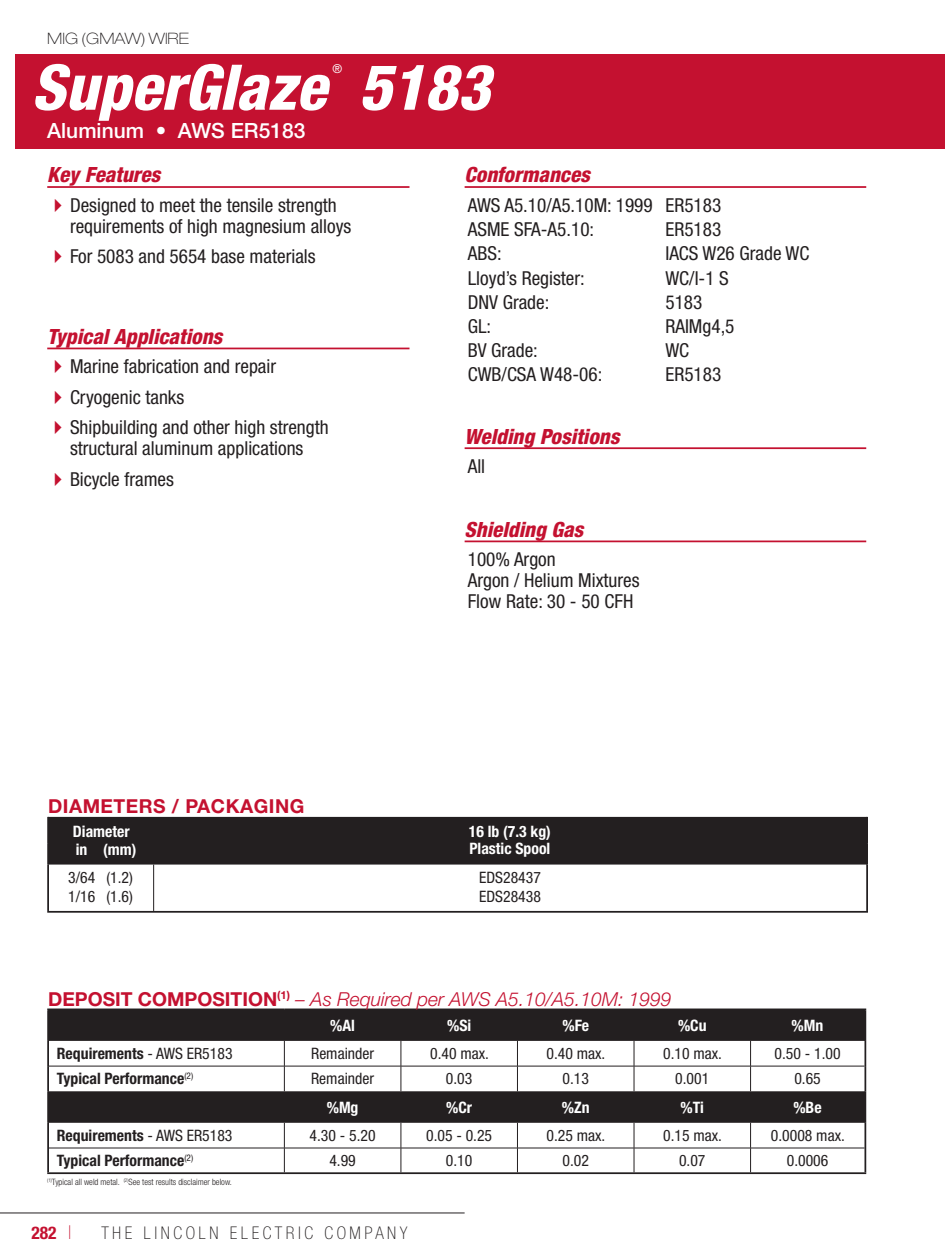
<style>
.page{position:relative;width:945px;height:1260px;background:#fff}
.page>*{position:absolute;margin:0;border:0;box-sizing:border-box;transform-origin:0 0}
.t1{font:italic 800 condensed 63px "Helvetica Neue";color:#fff}
.t2{font:italic 800 condensed 21px "Helvetica Neue";color:#c41130}
.t3{font:500 21px "Helvetica Neue LT Std";color:#fff}
.t4{font:condensed 19.25px/24.2px "Helvetica Neue";color:#231f20}
.t5{font:italic 300 19.25px "Helvetica Neue LT Std";color:#c41130}
.t6{font:700 19.25px "Helvetica Neue";letter-spacing:.025em;color:#c41130}
.t7{font:100 condensed 17.5px "Helvetica Neue";letter-spacing:.2em;color:#231f20}
.t8{font:700 condensed 17.5px "Helvetica Neue";color:#c41130}
.t9{font:condensed 15.75px/19.2px "Helvetica Neue";color:#231f20}
.t10{font:700 condensed 15.75px "Helvetica Neue";color:#231f20}
.t11{font:700 condensed 15.75px "Helvetica Neue";color:#fff}
.t12{font:100 expanded 15.75px "Helvetica Neue";color:#231f20}
.t13{font:condensed 12.25px "Helvetica Neue";color:#fff}
.t14{font:300 condensed 8.75px "Helvetica Neue";color:#231f20}
.s1{font-family:"Helvetica Neue";font-weight:700;font-style:normal}
.s2{font-weight:400}
.s3{font-weight:100;font-size:26.25px}
</style>
<div class="page">
<div style="left:16px;top:54px;width:929px;height:95px;background:#c41130"></div>
<hr style="left:0;top:1213px;width:465px;height:1px;background:#231f20">
<hr style="left:465px;top:447px;width:401px;height:2px;background:#c41130">
<hr style="left:47px;top:348px;width:363px;height:1px;background:#c41130">
<hr style="left:465px;top:186px;width:401px;height:2px;background:#c41130">
<hr style="left:465px;top:541px;width:401px;height:1px;background:#c41130">
<hr style="left:47px;top:186px;width:363px;height:2px;background:#c41130">
<div style="left:49px;top:817px;width:817px;height:48px;background:#231f20"></div>
<hr style="left:153px;top:865px;width:1px;height:46px;background:#231f20">
<hr style="left:47px;top:817px;width:2px;height:26px;background:#231f20">
<hr style="left:866px;top:817px;width:2px;height:26px;background:#231f20">
<hr style="left:866px;top:843px;width:2px;height:22px;background:#231f20">
<hr style="left:47px;top:843px;width:2px;height:22px;background:#231f20">
<hr style="left:47px;top:865px;width:2px;height:46px;background:#231f20">
<hr style="left:866px;top:865px;width:2px;height:46px;background:#231f20">
<hr style="left:47px;top:911px;width:821px;height:2px;background:#231f20">
<svg style="left:49px;top:1010px;width:815px;height:113px;fill:#231f20"></svg>
<hr style="left:49px;top:1148px;width:352px;height:1px;background:#231f20">
<svg style="left:284px;top:1123px;width:1px;height:49px"></svg>
<hr style="left:401px;top:1148px;width:116px;height:1px;background:#231f20">
<svg style="left:401px;top:1123px;width:1px;height:49px"></svg>
<hr style="left:517px;top:1148px;width:117px;height:1px;background:#231f20">
<svg style="left:517px;top:1123px;width:1px;height:49px"></svg>
<hr style="left:634px;top:1148px;width:117px;height:1px;background:#231f20">
<svg style="left:634px;top:1123px;width:1px;height:49px"></svg>
<hr style="left:751px;top:1148px;width:114px;height:1px;background:#231f20">
<svg style="left:750px;top:1123px;width:1px;height:49px"></svg>
<hr style="left:49px;top:1066px;width:352px;height:1px;background:#231f20">
<svg style="left:284px;top:1041px;width:1px;height:50px"></svg>
<hr style="left:401px;top:1066px;width:116px;height:1px;background:#231f20">
<svg style="left:401px;top:1041px;width:1px;height:50px"></svg>
<hr style="left:517px;top:1066px;width:117px;height:1px;background:#231f20">
<svg style="left:517px;top:1041px;width:1px;height:50px"></svg>
<hr style="left:634px;top:1066px;width:117px;height:1px;background:#231f20">
<svg style="left:634px;top:1041px;width:1px;height:50px"></svg>
<hr style="left:751px;top:1066px;width:114px;height:1px;background:#231f20">
<svg style="left:750px;top:1041px;width:1px;height:50px"></svg>
<hr style="left:47px;top:1009px;width:237px;height:1px;background:#231f20">
<hr style="left:47px;top:1010px;width:2px;height:31px;background:#231f20">
<hr style="left:284px;top:1009px;width:582px;height:1px;background:#231f20">
<hr style="left:864px;top:1010px;width:2px;height:31px;background:#231f20">
<hr style="left:47px;top:1041px;width:2px;height:25px;background:#231f20">
<hr style="left:864px;top:1041px;width:2px;height:25px;background:#231f20">
<hr style="left:47px;top:1066px;width:2px;height:25px;background:#231f20">
<hr style="left:864px;top:1066px;width:2px;height:25px;background:#231f20">
<hr style="left:47px;top:1091px;width:2px;height:32px;background:#231f20">
<hr style="left:864px;top:1091px;width:2px;height:32px;background:#231f20">
<hr style="left:47px;top:1123px;width:2px;height:25px;background:#231f20">
<hr style="left:864px;top:1123px;width:2px;height:25px;background:#231f20">
<hr style="left:47px;top:1148px;width:2px;height:24px;background:#231f20">
<hr style="left:864px;top:1148px;width:2px;height:24px;background:#231f20">
<hr style="left:47px;top:1172px;width:819px;height:2px;background:#231f20">
<p class="t12" style="left:47px;top:33px;width:143px">MIG (GMAW) WIRE</p>
<h1 class="t1" style="left:32px;top:65px;width:296px">SuperGlaze</h1>
<p class="t13" style="left:333px;top:64px;width:11px">®</p>
<h1 class="t1" style="left:359px;top:65px;width:133px">5183</h1>
<p class="t3" style="left:47px;top:119px;width:260px">Aluminum • AWS ER5183</p>
<p class="t2" style="left:47px;top:167px;width:115px">Key Features</p>
<p class="t4" style="left:70px;top:196px;width:283px;line-height:21px">Designed to meet the tensile strength requirements of high magnesium alloys</p>
<p class="t4" style="left:70px;top:246px;width:247px">For 5083 and 5654 base materials</p>
<p class="t2" style="left:47px;top:329px;width:177px">Typical Applications</p>
<p class="t4" style="left:70px;top:353px;width:260px;line-height:30.4px">Marine fabrication and repair<br>Cryogenic tanks<br>Shipbuilding and other high strength</p>
<p class="t4" style="left:70px;top:435px;width:235px;line-height:30.4px">structural aluminum applications<br>Bicycle frames</p>
<p class="t2" style="left:465px;top:167px;width:127px">Conformances</p>
<p class="t4" style="left:468px;top:195px;width:186px">AWS A5.10/A5.10M: 1999<br>ASME SFA-A5.10:<br>ABS:<br>Lloyd’s Register:<br>DNV Grade:<br>GL:<br>BV Grade:<br>CWB/CSA W48-06:</p>
<p class="t4" style="left:665px;top:195px;width:145px">ER5183<br>ER5183<br>IACS W26 Grade WC<br>WC/I-1 S<br>5183<br>RAIMg4,5<br>WC<br>ER5183</p>
<p class="t2" style="left:465px;top:429px;width:156px">Welding Positions</p>
<p class="t4" style="left:468px;top:455px;width:19px">All</p>
<p class="t2" style="left:465px;top:522px;width:120px">Shielding Gas</p>
<p class="t4" style="left:468px;top:550px;width:173px;line-height:21px">100% Argon<br>Argon / Helium Mixtures<br>Flow Rate: 30 - 50 CFH</p>
<p class="t6" style="left:48px;top:799px;width:258px">DIAMETERS / PACKAGING</p>
<p class="t11" style="left:73px;top:826px;width:58px">Diameter</p>
<p class="t11" style="left:469px;top:826px;width:84px">16 lb (7.3 kg)</p>
<p class="t11" style="left:76px;top:844px;width:62px">in (mm)</p>
<p class="t11" style="left:469px;top:843px;width:82px">Plastic Spool</p>
<p class="t9" style="left:68px;top:869px;width:29px">3/64<br>1/16</p>
<p class="t9" style="left:106px;top:869px;width:28px">(1.2) (1.6)</p>
<p class="t9" style="left:479px;top:869px;width:63px">EDS28437<br>EDS28438</p>
<p class="t5" style="left:48px;top:988px;width:625px"><span class="s1">DEPOSIT COMPOSITION</span><sup>(1)</sup> – As Required per AWS A5.10/A5.10M: 1999</p>
<p class="t11" style="left:330px;top:1020px;width:26px">%Al</p>
<p class="t11" style="left:447px;top:1020px;width:26px">%Si</p>
<p class="t11" style="left:562px;top:1020px;width:28px">%Fe</p>
<p class="t11" style="left:678px;top:1020px;width:30px">%Cu</p>
<p class="t11" style="left:792px;top:1020px;width:33px">%Mn</p>
<p class="t10" style="left:57px;top:1048px;width:177px">Requirements <span class="s2">- AWS ER5183</span></p>
<p class="t9" style="left:311px;top:1045px;width:64px">Remainder</p>
<p class="t9" style="left:430px;top:1045px;width:60px">0.40 max.</p>
<p class="t9" style="left:547px;top:1045px;width:60px">0.40 max.</p>
<p class="t9" style="left:663px;top:1045px;width:60px">0.10 max.</p>
<p class="t9" style="left:775px;top:1045px;width:68px">0.50 - 1.00</p>
<p class="t10" style="left:57px;top:1073px;width:138px">Typical Performance<sup>(2)</sup></p>
<p class="t9" style="left:311px;top:1070px;width:64px">Remainder</p>
<p class="t9" style="left:446px;top:1070px;width:28px">0.03</p>
<p class="t9" style="left:563px;top:1070px;width:28px">0.13</p>
<p class="t9" style="left:675px;top:1070px;width:36px">0.001</p>
<p class="t9" style="left:794px;top:1070px;width:28px">0.65</p>
<p class="t11" style="left:327px;top:1102px;width:33px">%Mg</p>
<p class="t11" style="left:446px;top:1102px;width:27px">%Cr</p>
<p class="t11" style="left:562px;top:1102px;width:29px">%Zn</p>
<p class="t11" style="left:681px;top:1102px;width:25px">%Ti</p>
<p class="t11" style="left:793px;top:1102px;width:30px">%Be</p>
<p class="t10" style="left:57px;top:1130px;width:177px">Requirements <span class="s2">- AWS ER5183</span></p>
<p class="t9" style="left:310px;top:1127px;width:68px">4.30 - 5.20</p>
<p class="t9" style="left:426px;top:1127px;width:68px">0.05 - 0.25</p>
<p class="t9" style="left:547px;top:1127px;width:60px">0.25 max.</p>
<p class="t9" style="left:663px;top:1127px;width:60px">0.15 max.</p>
<p class="t9" style="left:771px;top:1127px;width:75px">0.0008 max.</p>
<p class="t10" style="left:57px;top:1155px;width:138px">Typical Performance<sup>(2)</sup></p>
<p class="t9" style="left:329px;top:1152px;width:28px">4.99</p>
<p class="t9" style="left:446px;top:1152px;width:28px">0.10</p>
<p class="t9" style="left:563px;top:1152px;width:28px">0.02</p>
<p class="t9" style="left:679px;top:1152px;width:28px">0.07</p>
<p class="t9" style="left:787px;top:1152px;width:43px">0.0006</p>
<p class="t14" style="left:47px;top:1179px;width:186px"><sup>(1)</sup>Typical all weld metal. <sup>(2)</sup>See test results disclaimer below.</p>
<p class="t8" style="left:32px;top:1226px;width:41px">282 <span class="s3">ı</span></p>
<p class="t7" style="left:101px;top:1226px;width:308px">THE LINCOLN ELECTRIC COMPANY</p>
</div>
